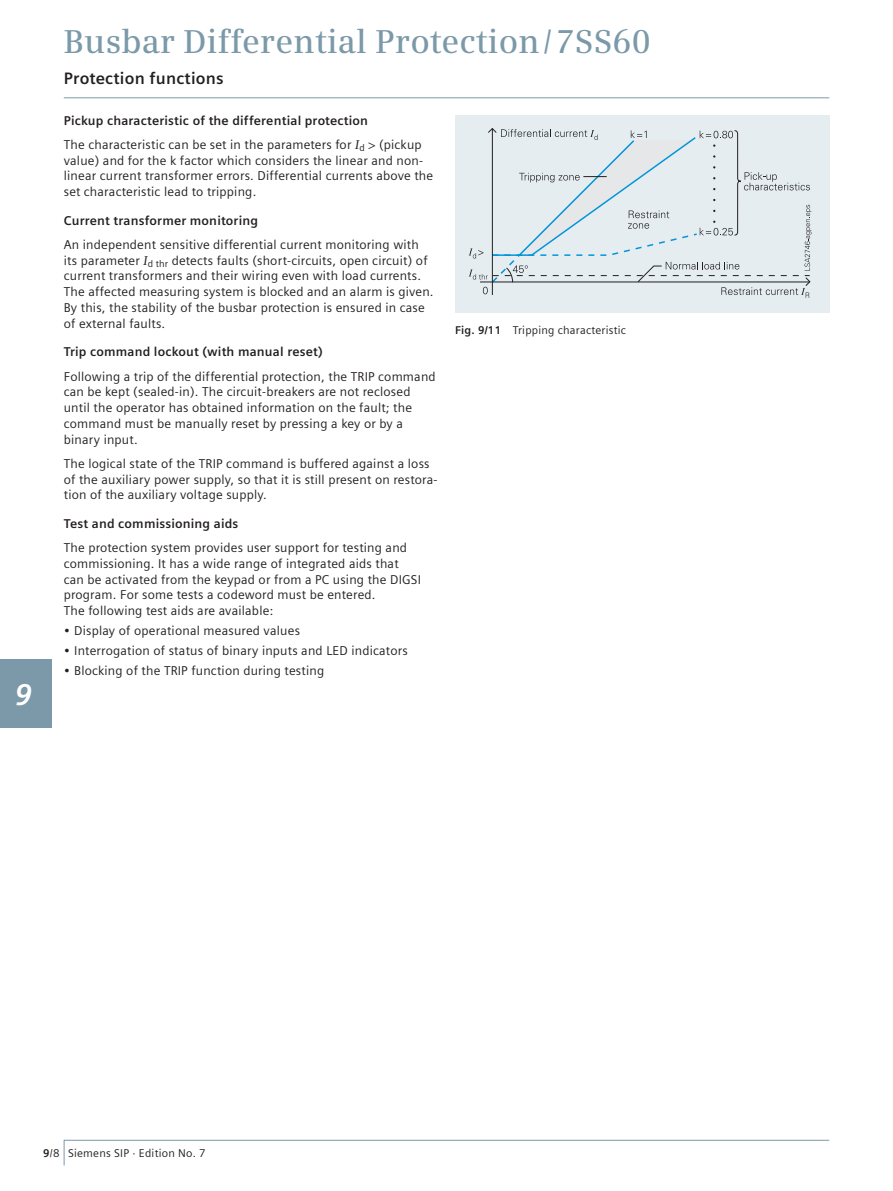
<style>
.page{position:relative;width:893px;height:1191px;background:#fff}
.page>*{position:absolute;margin:0;border:0;box-sizing:border-box;transform-origin:0 0}
.t1{font:600 33px "Siemens Serif";letter-spacing:.005em;color:#7b99a9}
.t2{font:italic 700 30px "Siemens Sans";color:#fff}
.t3{font:700 16.5px "Siemens Sans";letter-spacing:.015em;color:#231f20}
.t4{font:12.75px/15.8px "Siemens Sans";letter-spacing:.015em;color:#231f20}
.t5{font:11.25px "Siemens Sans";letter-spacing:.02em;color:#231f20}
.s1{font-weight:700}
.s2{font-family:"Siemens Serif";font-style:italic}
</style>
<div class="page">
<hr style="left:64px;top:97px;width:765px;height:1px;background:#7b99a9">
<svg style="left:63px;top:1139px;width:767px;height:27px"></svg>
<div style="left:455px;top:115px;width:374px;height:198px;background:#e5edf1"></div>
<svg style="left:469px;top:128px;width:342px;height:170px"></svg>
<hr style="left:492px;top:129px;width:1px;height:166px;background:#231f20">
<div style="left:0;top:659px;width:51px;height:68px;background:#7b99a9"></div>
<p class="t2" style="left:15px;top:682px;width:19px">9</p>
<p class="t1" style="left:64px;top:28px;width:588px">Busbar Differential Protection / 7SS60</p>
<p class="t3" style="left:64px;top:71px;width:161px">Protection functions</p>
<p class="t4" style="left:64px;top:109px;width:359px;line-height:24.3px"><span class="s1">Pickup characteristic of the differential protection<br></span>The characteristic can be set in the parameters for <span class="s2">I</span><sub>d</sub> &gt; (pickup</p>
<p class="t4" style="left:64px;top:153px;width:371px">value) and for the k factor which considers the linear and non&shy;linear current transformer errors. Differential currents above the set characteristic lead to tripping.</p>
<p class="t4" style="left:64px;top:209px;width:357px;line-height:24.3px"><span class="s1">Current transformer monitoring<br></span>An independent sensitive differential current monitoring with</p>
<p class="t4" style="left:64px;top:253px;width:371px">its parameter <span class="s2">I</span><sub>d</sub> <sub>thr</sub> detects faults (short-circuits, open circuit) of current transformers and their wiring even with load currents.<br>The affected measuring system is blocked and an alarm is given.<br>By this, the stability of the busbar protection is ensured in case of external faults.</p>
<p class="t4" style="left:64px;top:341px;width:373px;line-height:24.3px"><span class="s1">Trip command lockout (with manual reset)<br></span>Following a trip of the differential protection, the TRIP command</p>
<p class="t4" style="left:64px;top:385px;width:350px">can be kept (sealed-in). The circuit-breakers are not reclosed until the operator has obtained information on the fault; the command must be manually reset by pressing a key or by a binary input.</p>
<p class="t4" style="left:64px;top:456px;width:375px">The logical state of the TRIP command is buffered against a loss of the auxiliary power supply, so that it is still present on restora&shy;tion of the auxiliary voltage supply.</p>
<p class="t4" style="left:64px;top:512px;width:345px;line-height:24.3px"><span class="s1">Test and commissioning aids<br></span>The protection system provides user support for testing and</p>
<p class="t4" style="left:64px;top:556px;width:359px">commissioning. It has a wide range of integrated aids that can be activated from the keypad or from a PC using the DIGSI program. For some tests a codeword must be entered.<br>The following test aids are available:</p>
<p class="t4" style="left:64px;top:624px;width:238px">• Display of operational measured values</p>
<p class="t4" style="left:64px;top:644px;width:345px">• Interrogation of status of binary inputs and LED indicators</p>
<p class="t4" style="left:64px;top:664px;width:262px">• Blocking of the TRIP function during testing</p>
<p class="t5" style="left:455px;top:326px;width:173px"><span class="s1">Fig. 9/11</span> Tripping characteristic</p>
<p class="t5" style="left:43px;top:1148px;width:164px"><span class="s1">9</span>/8 Siemens SIP · Edition No. 7</p>
</div>
